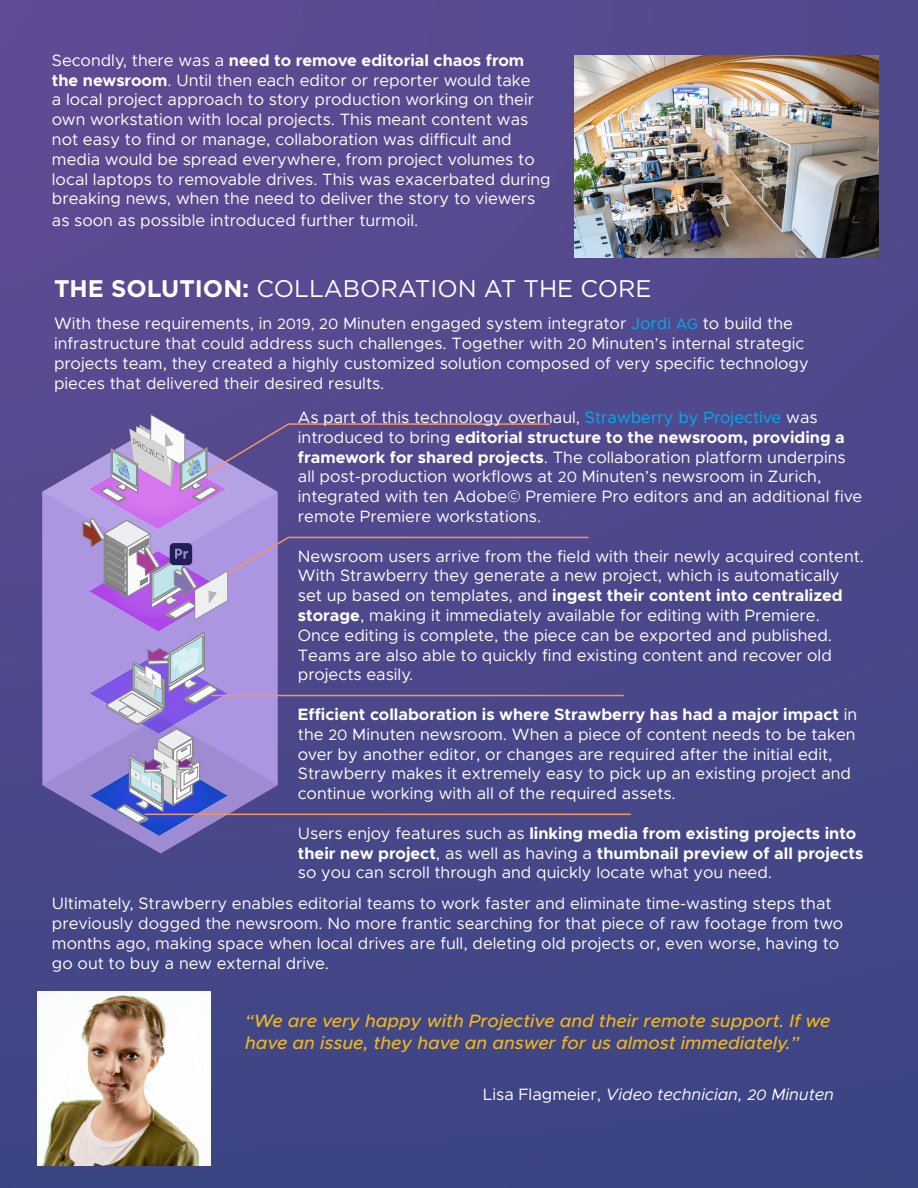
<style>
.page{position:relative;width:918px;height:1188px;background:#fff}
.page>*{position:absolute;margin:0;border:0;box-sizing:border-box;transform-origin:0 0}
.t1{font:24px "Gotham";color:#fff}
.t2{font:italic 500 18px/21.6px "Metropolis";color:#f0b81c}
.t3{font:16.5px/19.8px "Metropolis";color:#fff}
.t4{font:italic 16.5px "Metropolis";color:#fff}
.s1{font-weight:700}
.s2{font-size:15px}
.s3{color:#00aeef}
.s4{font-size:15px;color:#00aeef}
.s5{font-family:"Gotham"}
.s6{font-style:normal}
</style>
<div class="page">
<div style="left:0;top:0;width:918px;height:1188px;background:linear-gradient(to bottom,#5d4a92,#3a4583)"></div>
<div style="left:3px;top:643px;width:72px;height:328px;background:#474788"></div>
<div style="left:75px;top:853px;width:234px;height:118px;background:#454787"></div>
<div style="left:3px;top:971px;width:306px;height:106px;background:#414686"></div>
<div style="left:3px;top:349px;width:39px;height:294px;background:#564a8f"></div>
<hr style="left:211px;top:695px;width:413px;height:1px;background:#f79464">
<hr style="left:145px;top:814px;width:486px;height:1px;background:#f79464">
<svg style="left:42px;top:349px;width:548px;height:504px;background:#6c61a3"></svg>
<img style="left:574px;top:55px;width:304px;height:203px">
<img style="left:38px;top:991px;width:173px;height:174px">
<p class="t3" style="left:52px;top:50px;width:500px">Secondly, there was a <span class="s1">need to remove editorial chaos from the newsroom</span>. Until then each editor or reporter would take<br>a local project approach to story production working on their own workstation with local projects. This meant content was not easy to find or manage, collaboration was difficult and media would be spread everywhere, from project volumes to local laptops to removable drives. This was exacerbated during breaking news, when the need to deliver the story to viewers</p>
<p class="t3" style="left:52px;top:210px;width:368px">as soon as possible introduced further turmoil.</p>
<p class="t1" style="left:54px;top:273px;width:599px"><span class="s1">THE SOLUTION:</span> COLLABORATION AT THE CORE</p>
<p class="t3" style="left:54px;top:314px;width:756px">With these requirements, in <span class="s2">2019, 20</span> Minuten engaged system integrator <span class="s3">Jordi</span> <span class="s4">AG</span> to build the infrastructure that could address such challenges. Together with <span class="s2">20</span> Minuten’s internal strategic projects team, they created a highly customized solution composed of very specific technology pieces that delivered their desired results.</p>
<p class="t3" style="left:298px;top:407px;width:566px">As part of this technology overhaul, <span class="s3">Strawberry by Projective</span> was introduced to bring <span class="s1">editorial structure to the newsroom, providing a framework for shared projects</span>. The collaboration platform underpins all post-production workflows at <span class="s2">20</span> Minuten’s newsroom in Zurich, integrated with ten Adobe<span class="s5">©</span> Premiere Pro editors and an additional five remote Premiere workstations.</p>
<p class="t3" style="left:298px;top:546px;width:568px">Newsroom users arrive from the field with their newly acquired content.<br>With Strawberry they generate a new project, which is automatically set up based on templates, and <span class="s1">ingest their content into centralized storage</span>, making it immediately available for editing with Premiere.<br>Once editing is complete, the piece can be exported and published.<br>Teams are also able to quickly find existing content and recover old projects easily.</p>
<p class="t3" style="left:298px;top:704px;width:561px"><span class="s1">Efficient collaboration is where Strawberry has had a major impact</span> in the <span class="s2">20</span> Minuten newsroom. When a piece of content needs to be taken over by another editor, or changes are required after the initial edit, Strawberry makes it extremely easy to pick up an existing project and continue working with all of the required assets.</p>
<p class="t3" style="left:298px;top:823px;width:567px">Users enjoy features such as <span class="s1">linking media from existing projects into their new project</span>, as well as having a <span class="s1">thumbnail preview of all projects </span>so you can scroll through and quickly locate what you need.</p>
<p class="t3" style="left:52px;top:894px;width:793px">Ultimately, Strawberry enables editorial teams to work faster and eliminate time-wasting steps that previously dogged the newsroom. No more frantic searching for that piece of raw footage from two months ago, making space when local drives are full, deleting old projects or, even worse, having to go out to buy a new external drive.</p>
<p class="t2" style="left:245px;top:1010px;width:587px">“We are very happy with Projective and their remote support. If we have an issue, they have an answer for us almost immediately.”</p>
<p class="t4" style="left:483px;top:1084px;width:352px"><span class="s6">Lisa Flagmeier,</span> Video technician, <span class="s2">20</span> Minuten</p>
</div>
